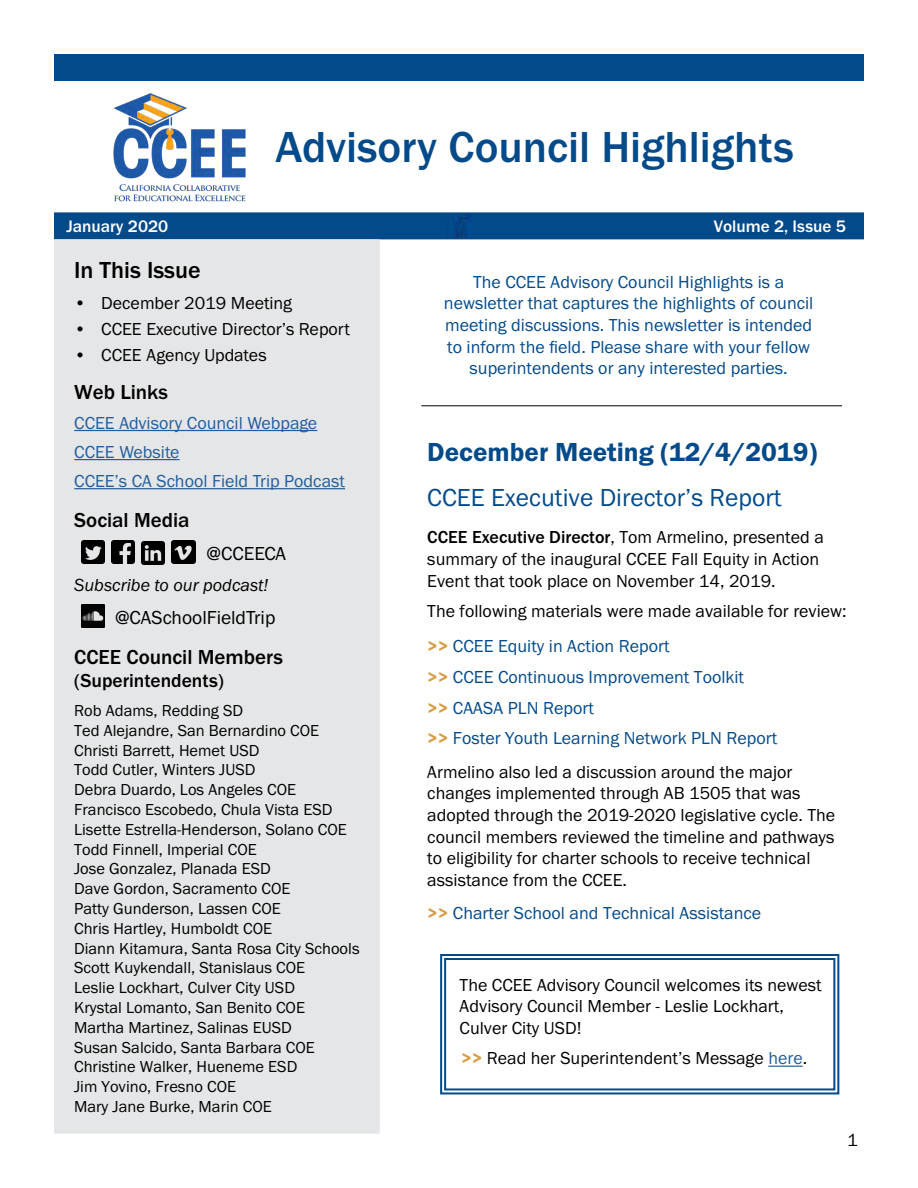
<style>
.page{position:relative;width:918px;height:1188px;background:#fff}
.page>*{position:absolute;margin:0;border:0;box-sizing:border-box;transform-origin:0 0}
.t1{font:500 45px "Franklin Gothic URW";color:#034a8a}
.t2{font:27px "Franklin Gothic URW Dem";color:#034a8a}
.t3{font:25.5px "Franklin Gothic URW Boo";color:#034a8a}
.t4{font:500 24px "Franklin Gothic URW";color:#000}
.t5{font:500 21px "Franklin Gothic URW";color:#000}
.t6{font:19.5px "Franklin Gothic URW Boo";color:#000}
.t7{font:500 19.5px "Franklin Gothic URW";color:#000}
.t8{font:18px/21.6px "Franklin Gothic URW Boo";color:#000}
.t9{font:18px/21.6px "Franklin Gothic URW Boo";color:#034a8a;text-align:center}
.t10{font:18px/29.1px "Franklin Gothic URW Boo";color:#215e9e}
.t11{font:18px "Franklin Gothic URW Boo Ita";color:#000}
.t12{font:500 17.25px "Franklin Gothic URW";color:#fff}
.t13{font:16.5px/19.8px "Franklin Gothic URW Boo";color:#000}
.s1{font-family:"Franklin Gothic URW";font-weight:500}
.s2{font-family:"Franklin Gothic URW Dem";color:#d89d44}
.s3{color:#034a8a}
.s4{color:#215e9e}
</style>
<div class="page">
<div style="left:54px;top:54px;width:810px;height:27px;background:#034a8a"></div>
<div style="left:55px;top:213px;width:808px;height:26px;background:#034a8a"></div>
<img style="left:455px;top:215px;width:16px;height:21px">
<div style="left:54px;top:212px;width:810px;height:27px;border:2px solid #034a8a"></div>
<img style="left:113px;top:93px;width:133px;height:109px">
<div style="left:54px;top:239px;width:326px;height:895px;background:#e5e6e7"></div>
<hr style="left:74px;top:430px;width:243px;height:1px;background:#215e9e">
<hr style="left:74px;top:459px;width:106px;height:1px;background:#215e9e">
<hr style="left:74px;top:488px;width:271px;height:1px;background:#215e9e">
<hr style="left:421px;top:405px;width:421px;height:1px;background:#020000">
<img style="left:112px;top:540px;width:23px;height:24px">
<img style="left:172px;top:540px;width:23px;height:24px">
<img style="left:81px;top:604px;width:24px;height:23px">
<svg style="left:440px;top:954px;width:400px;height:141px"></svg>
<div style="left:444px;top:958px;width:391px;height:132px;border:2px solid #034a8a"></div>
<img style="left:81px;top:540px;width:24px;height:24px">
<img style="left:141px;top:541px;width:24px;height:24px">
<h1 class="t1" style="left:275px;top:119px;width:520px">Advisory Council Highlights</h1>
<p class="t12" style="left:67px;top:216px;width:103px">January 2020</p>
<p class="t12" style="left:714px;top:216px;width:134px">Volume 2, Issue 5</p>
<h3 class="t4" style="left:74px;top:255px;width:128px">In This Issue</h3>
<p class="t8" style="left:74px;top:292px;width:219px">• December 2019 Meeting</p>
<p class="t8" style="left:74px;top:318px;width:277px">• CCEE Executive Director’s Report</p>
<p class="t8" style="left:74px;top:344px;width:194px">• CCEE Agency Updates</p>
<p class="t5" style="left:74px;top:379px;width:95px">Web Links</p>
<p class="t10" style="left:74px;top:408px;width:272px">CCEE Advisory Council Webpage<br>CCEE Website<br>CCEE’s CA School Field Trip Podcast</p>
<p class="t5" style="left:74px;top:507px;width:117px">Social Media</p>
<p class="t9" style="left:444px;top:271px;width:371px">The CCEE Advisory Council Highlights is a newsletter that captures the highlights of council meeting discussions. This newsletter is intended to inform the field. Please share with your fellow superintendents or any interested parties.</p>
<h2 class="t2" style="left:427px;top:435px;width:392px">December Meeting (12/4/2019)</h2>
<h3 class="t3" style="left:427px;top:481px;width:356px">CCEE Executive Director’s Report</h3>
<p class="t8" style="left:427px;top:526px;width:398px"><span class="s1">CCEE Executive Director</span>, Tom Armelino, presented a summary of the inaugural CCEE Fall Equity in Action<br>Event that took place on November 14, 2019.</p>
<p class="t8" style="left:427px;top:593px;width:421px;line-height:35.1px">The following materials were made available for review: <span class="s2">&gt;&gt;</span> <span class="s3">CCEE Equity in Action Report</span></p>
<p class="t9" style="left:427px;top:661px;width:351px;line-height:30.6px;text-align:left"><span class="s2">&gt;&gt;</span> CCEE Continuous Improvement Toolkit<br><span class="s2">&gt;&gt;</span> CAASA PLN Report<br><span class="s2">&gt;&gt;</span> Foster Youth Learning Network PLN Report</p>
<p class="t8" style="left:427px;top:761px;width:409px">Armelino also led a discussion around the major changes implemented through AB 1505 that was adopted through the 2019-2020 legislative cycle. The council members reviewed the timeline and pathways to eligibility for charter schools to receive technical assistance from the CCEE.</p>
<p class="t9" style="left:427px;top:902px;width:335px"><span class="s2">&gt;&gt;</span> Charter School and Technical Assistance</p>
<p class="t6" style="left:207px;top:542px;width:81px">@CCEECA</p>
<p class="t11" style="left:74px;top:574px;width:196px">Subscribe to our podcast!</p>
<p class="t6" style="left:115px;top:605px;width:162px">@CASchoolFieldTrip</p>
<p class="t5" style="left:74px;top:644px;width:210px">CCEE Council Members</p>
<p class="t7" style="left:74px;top:669px;width:151px">(Superintendents)</p>
<p class="t13" style="left:74px;top:700px;width:287px">Rob Adams, Redding SD<br>Ted Alejandre, San Bernardino COE<br>Christi Barrett, Hemet USD<br>Todd Cutler, Winters JUSD<br>Debra Duardo, Los Angeles COE<br>Francisco Escobedo, Chula Vista ESD<br>Lisette Estrella-Henderson, Solano COE<br>Todd Finnell, Imperial COE<br>Jose Gonzalez, Planada ESD<br>Dave Gordon, Sacramento COE<br>Patty Gunderson, Lassen COE<br>Chris Hartley, Humboldt COE<br>Diann Kitamura, Santa Rosa City Schools<br>Scott Kuykendall, Stanislaus COE<br>Leslie Lockhart, Culver City USD<br>Krystal Lomanto, San Benito COE<br>Martha Martinez, Salinas EUSD<br>Susan Salcido, Santa Barbara COE<br>Christine Walker, Hueneme ESD<br>Jim Yovino, Fresno COE<br>Mary Jane Burke, Marin COE</p>
<p class="t8" style="left:460px;top:973px;width:364px">The CCEE Advisory Council welcomes its newest<br>Advisory Council Member - Leslie Lockhart,<br>Culver City USD!</p>
<p class="t8" style="left:461px;top:1047px;width:348px"><span class="s2">&gt;&gt;</span> Read her Superintendent’s Message <span class="s4">here</span>.</p>
<p class="t8" style="left:847px;top:1128px;width:12px">1</p>
</div>
